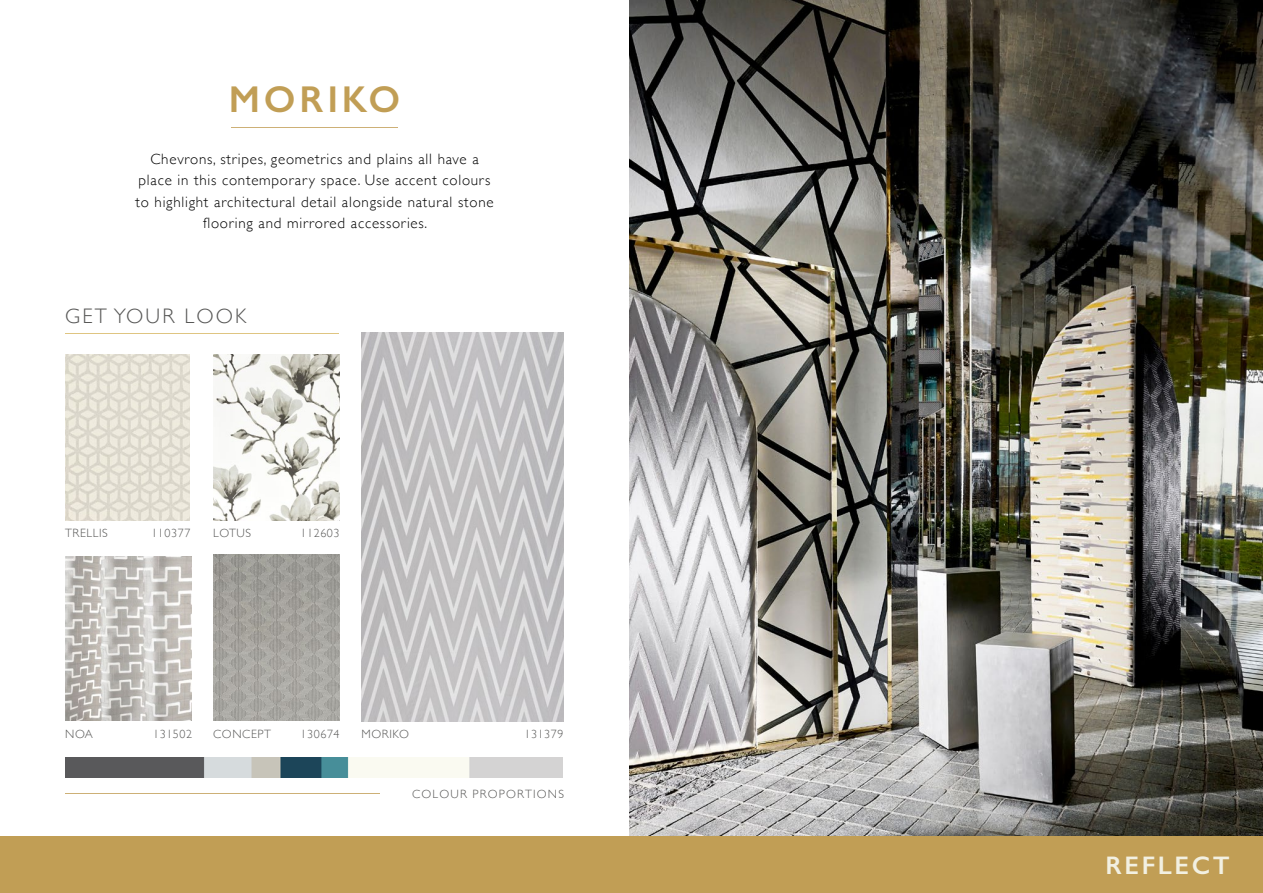
<style>
.page{position:relative;width:1263px;height:893px;background:#fff}
.page>*{position:absolute;margin:0;border:0;box-sizing:border-box;transform-origin:0 0}
.t1{font:600 37.5px "Gill Sans";letter-spacing:.1em;color:#c19e55}
.t2{font:600 25.5px "Gill Sans";letter-spacing:.1em;color:#f2f0e2}
.t3{font:300 21px "Gill Sans";letter-spacing:.1em;color:#575756}
.t4{font:300 15px/21px "Gill Sans";letter-spacing:.05em;color:#000;text-align:center}
.t5{font:300 12px "Gill Sans";letter-spacing:.05em;color:#575756}
.t6{font:300 12px "Gill Sans";letter-spacing:.1em;color:#575756}
</style>
<div class="page">
<img style="left:629px;top:0;width:634px;height:836px">
<div style="left:0;top:836px;width:1263px;height:57px;background:#c19e55"></div>
<hr style="left:231px;top:128px;width:167px;height:1px;background:#cdb076">
<img style="left:66px;top:757px;width:497px;height:21px">
<img style="left:65px;top:354px;width:125px;height:167px">
<img style="left:213px;top:554px;width:127px;height:166px">
<img style="left:65px;top:556px;width:126px;height:164px">
<img style="left:361px;top:333px;width:203px;height:388px">
<img style="left:213px;top:354px;width:127px;height:167px">
<hr style="left:65px;top:793px;width:315px;height:1px;background:#cdb076">
<hr style="left:65px;top:333px;width:274px;height:1px;background:#dfc581">
<h1 class="t1" style="left:229px;top:76px;width:173px">MORIKO</h1>
<p class="t4" style="left:136px;top:148px;width:360px">Chevrons, stripes, geometrics and plains all have a place in this contemporary space. Use accent colours to highlight architectural detail alongside natural stone flooring and mirrored accessories.</p>
<h3 class="t3" style="left:65px;top:299px;width:183px">GET YOUR LOOK</h3>
<p class="t5" style="left:65px;top:524px;width:44px">TRELLIS</p>
<p class="t5" style="left:151px;top:524px;width:40px">110377</p>
<p class="t5" style="left:213px;top:524px;width:39px">LOTUS</p>
<p class="t5" style="left:300px;top:524px;width:40px">112603</p>
<p class="t5" style="left:65px;top:725px;width:29px">NOA</p>
<p class="t5" style="left:153px;top:725px;width:40px">131502</p>
<p class="t5" style="left:213px;top:725px;width:59px">CONCEPT</p>
<p class="t5" style="left:301px;top:725px;width:40px">130674</p>
<p class="t5" style="left:361px;top:725px;width:49px">MORIKO</p>
<p class="t5" style="left:524px;top:725px;width:40px">131379</p>
<p class="t6" style="left:412px;top:785px;width:153px">COLOUR PROPORTIONS</p>
<h2 class="t2" style="left:1106px;top:850px;width:126px">REFLECT</h2>
</div>
